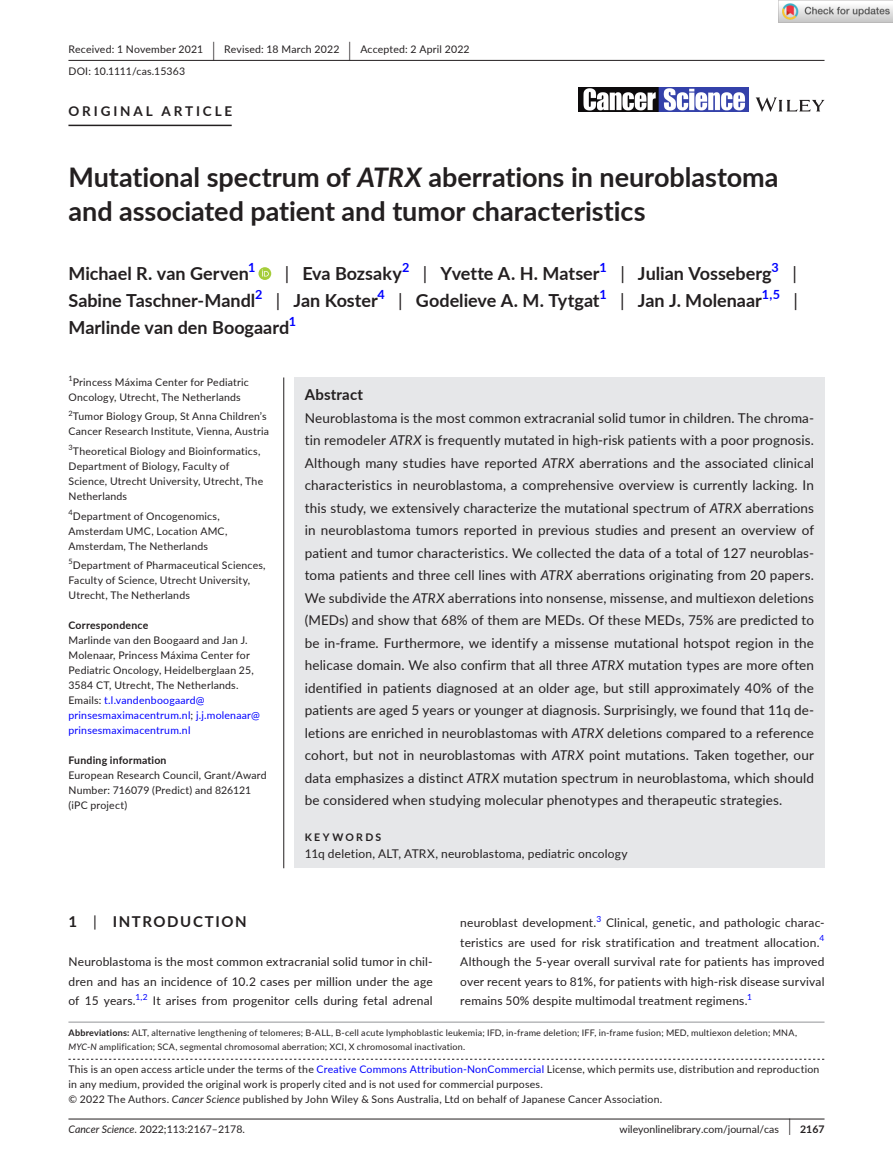
<style>
.page{position:relative;width:893px;height:1174px;background:#fff}
.page>*{position:absolute;margin:0;border:0;box-sizing:border-box;transform-origin:0 0}
.t1{font:700 27px/34.5px "Lato";color:#231f20}
.t2{font:700 18px "Lato";color:#231f20}
.t3{font:18px "Lato";color:#231f20}
.t4{font:700 15px "Lato";letter-spacing:.1em;color:#231f20}
.t5{font:700 15px "Lato";letter-spacing:.015em;color:#231f20}
.t6{font:13.5px/22.5px "Lato";letter-spacing:.01em;color:#231f20;text-align:justify}
.t7{font:700 13.5px "Lato";letter-spacing:.215em;color:#231f20}
.t8{font:700 12.6px "Lato";color:#00f}
.t9{font:12px/19.5px "Lato";letter-spacing:.015em;color:#231f20;text-align:justify}
.t10{font:10.5px/15px "Lato";letter-spacing:.02em;color:#231f20}
.t11{font:10.5px "Lato";color:#231f20}
.t12{font:700 10.5px "Lato";letter-spacing:.02em;color:#231f20}
.t13{font:700 10.5px "Lato";letter-spacing:.22em;color:#231f20}
.t14{font:9px/13.5px "Lato";letter-spacing:.025em;color:#231f20}
.t15{font:8.4px "Lato";color:#00f}
.t16{font:7.35px "Lato";color:#231f20}
.s1{font-size:19.65px}
.s2{font-style:italic}
.s3{font-weight:400}
.s4{color:#00f}
.s5{font-weight:700}
.s6{font-size:17.4px}
</style>
<div class="page">
<hr style="left:68px;top:1118px;width:756px;height:1px;background:#231f20">
<svg style="left:756px;top:97px;width:68px;height:15px"></svg>
<img style="left:578px;top:88px;width:170px;height:24px">
<hr style="left:68px;top:60px;width:756px;height:1px;background:#231f20">
<hr style="left:68px;top:125px;width:164px;height:1px;background:#231f20">
<svg style="left:258px;top:267px;width:13px;height:13px"></svg>
<svg style="left:262px;top:269px;width:7px;height:7px"></svg>
<svg style="left:68px;top:1058px;width:756px;height:1px"></svg>
<hr style="left:68px;top:1021px;width:756px;height:1px;background:#939598">
<div style="left:294px;top:377px;width:530px;height:491px;background:#e6e7e9"></div>
<hr style="left:283px;top:377px;width:1px;height:491px;background:#231f20">
<img style="left:779px;top:0;width:114px;height:23px">
<p class="t10" style="left:68px;top:38px;width:403px;line-height:21.8px">Received: 1 November 2021 <span class="s1">|</span> Revised: 18 March 2022 <span class="s1">|</span> Accepted: 2 April 2022<br>DOI: 10.1111/cas.15363</p>
<p class="t7" style="left:68px;top:101px;width:165px">ORIGINAL ARTICLE</p>
<h1 class="t1" style="left:68px;top:159px;width:712px">Mutational spectrum of <span class="s2">ATRX</span> aberrations in neuroblastoma and associated patient and tumor characteristics</h1>
<h2 class="t2" style="left:68px;top:260px;width:182px">Michael R. van Gerven</h2>
<p class="t8" style="left:248px;top:258px;width:9px">1</p>
<h2 class="t2" style="left:285px;top:260px;width:119px"><span class="s3">|</span> Eva Bozsaky</h2>
<p class="t8" style="left:402px;top:258px;width:9px">2</p>
<h2 class="t2" style="left:423px;top:260px;width:178px"><span class="s3">|</span> Yvette A. H. Matser</h2>
<p class="t8" style="left:599px;top:258px;width:9px">1</p>
<h2 class="t2" style="left:620px;top:260px;width:153px"><span class="s3">|</span> Julian Vosseberg</h2>
<p class="t8" style="left:771px;top:258px;width:9px">3</p>
<h2 class="t3" style="left:792px;top:260px;width:6px">|</h2>
<h2 class="t2" style="left:68px;top:287px;width:188px">Sabine Taschner-Mandl</h2>
<p class="t8" style="left:255px;top:285px;width:9px">2</p>
<h2 class="t2" style="left:276px;top:287px;width:103px"><span class="s3">|</span> Jan Koster</h2>
<p class="t8" style="left:377px;top:285px;width:9px">4</p>
<h2 class="t2" style="left:398px;top:287px;width:203px"><span class="s3">|</span> Godelieve A. M. Tytgat</h2>
<p class="t8" style="left:599px;top:285px;width:9px">1</p>
<h2 class="t2" style="left:620px;top:287px;width:143px"><span class="s3">|</span> Jan J. Molenaar</h2>
<p class="t8" style="left:762px;top:285px;width:20px">1,5</p>
<h2 class="t3" style="left:794px;top:287px;width:6px">|</h2>
<h2 class="t2" style="left:68px;top:314px;width:222px">Marlinde van den Boogaard</h2>
<p class="t8" style="left:289px;top:312px;width:9px">1</p>
<p class="t16" style="left:68px;top:373px;width:6px">1</p>
<p class="t10" style="left:68px;top:374px;width:182px;text-indent:4px">Princess Máxima Center for Pediatric<br>Oncology, Utrecht, The Netherlands</p>
<p class="t10" style="left:68px;top:409px;width:202px"><sup>2</sup>Tumor Biology Group, St Anna Children’s<br>Cancer Research Institute, Vienna, Austria</p>
<p class="t10" style="left:68px;top:443px;width:196px"><sup>3</sup>Theoretical Biology and Bioinformatics, Department of Biology, Faculty of Science, Utrecht University, Utrecht, The Netherlands</p>
<p class="t10" style="left:68px;top:508px;width:161px"><sup>4</sup>Department of Oncogenomics,<br>Amsterdam UMC, Location AMC,<br>Amsterdam, The Netherlands</p>
<p class="t10" style="left:68px;top:557px;width:199px"><sup>5</sup>Department of Pharmaceutical Sciences,<br>Faculty of Science, Utrecht University,<br>Utrecht, The Netherlands</p>
<p class="t12" style="left:68px;top:617px;width:81px">Correspondence</p>
<p class="t10" style="left:68px;top:632px;width:193px">Marlinde van den Boogaard and Jan J.<br>Molenaar, Princess Máxima Center for Pediatric Oncology, Heidelberglaan 25, 3584 CT, Utrecht, The Netherlands.<br>Emails: <span class="s4">t.l.vandenboogaard@ prinsesmaximacentrum.nl</span>; <span class="s4">j.j.molenaar@ prinsesmaximacentrum.nl</span></p>
<p class="t12" style="left:68px;top:752px;width:100px">Funding information</p>
<p class="t10" style="left:68px;top:767px;width:200px">European Research Council, Grant/Award<br>Number: 716079 (Predict) and 826121 (iPC project)</p>
<p class="t5" style="left:305px;top:383px;width:60px">Abstract</p>
<p class="t6" style="left:305px;top:406px;width:511px">Neuroblastoma is the most common extracranial solid tumor in children. The chroma&shy;tin remodeler <span class="s2">ATRX</span> is frequently mutated in high-risk patients with a poor prognosis.<br>Although many studies have reported <span class="s2">ATRX</span> aberrations and the associated clinical characteristics in neuroblastoma, a comprehensive overview is currently lacking. In this study, we extensively characterize the mutational spectrum of <span class="s2">ATRX</span> aberrations in neuroblastoma tumors reported in previous studies and present an overview of patient and tumor characteristics. We collected the data of a total of 127 neuroblas&shy;toma patients and three cell lines with <span class="s2">ATRX</span> aberrations originating from 20 papers.<br>We subdivide the <span class="s2">ATRX</span> aberrations into nonsense, missense, and multiexon deletions (MEDs) and show that 68% of them are MEDs. Of these MEDs, 75% are predicted to be in-frame. Furthermore, we identify a missense mutational hotspot region in the helicase domain. We also confirm that all three <span class="s2">ATRX</span> mutation types are more often identified in patients diagnosed at an older age, but still approximately 40% of the patients are aged 5 years or younger at diagnosis. Surprisingly, we found that 11q de&shy;letions are enriched in neuroblastomas with <span class="s2">ATRX</span> deletions compared to a reference cohort, but not in neuroblastomas with <span class="s2">ATRX</span> point mutations. Taken together, our data emphasizes a distinct <span class="s2">ATRX</span> mutation spectrum in neuroblastoma, which should be considered when studying molecular phenotypes and therapeutic strategies.</p>
<p class="t13" style="left:305px;top:829px;width:78px">KEYWORDS</p>
<p class="t9" style="left:305px;top:843px;width:324px">11q deletion, ALT, ATRX, neuroblastoma, pediatric oncology</p>
<p class="t4" style="left:68px;top:911px;width:180px">1 <span class="s3">|</span> INTRODUCTION</p>
<p class="t9" style="left:68px;top:951px;width:366px">Neuroblastoma is the most common extracranial solid tumor in chil&shy;dren and has an incidence of 10.2 cases per million under the age of 15 years.<sup>1,2</sup> It arises from progenitor cells during fetal adrenal</p>
<p class="t9" style="left:460px;top:912px;width:137px">neuroblast development.</p>
<p class="t15" style="left:597px;top:913px;width:6px">3</p>
<p class="t9" style="left:460px;top:912px;width:366px;text-indent:146px">Clinical, genetic, and pathologic charac&shy;teristics are used for risk stratification and treatment allocation.</p>
<p class="t15" style="left:820px;top:932px;width:6px">4</p>
<p class="t9" style="left:460px;top:951px;width:366px">Although the 5-year overall survival rate for patients has improved over recent years to 81%, for patients with high-risk disease survival remains 50% despite multimodal treatment regimens.<sup>1</sup></p>
<p class="t14" style="left:68px;top:1025px;width:730px"><span class="s5">Abbreviations:</span> ALT, alternative lengthening of telomeres; B-ALL, B-cell acute lymphoblastic leukemia; IFD, in-frame deletion; IFF, in-frame fusion; MED, multiexon deletion; MNA,<br><span class="s2">MYC</span>-<span class="s2">N</span> amplification; SCA, segmental chromosomal aberration; XCI, X chromosomal inactivation.</p>
<p class="t10" style="left:68px;top:1061px;width:752px">This is an open access article under the terms of the <span class="s4">Creative Commons Attribution-NonCommercial</span> License, which permits use, distribution and reproduction in any medium, provided the original work is properly cited and is not used for commercial purposes.<br>© 2022 The Authors. <span class="s2">Cancer Science</span> published by John Wiley &amp; Sons Australia, Ltd on behalf of Japanese Cancer Association.</p>
<p class="t11" style="left:68px;top:1121px;width:178px"><span class="s2">Cancer Science.</span> 2022;113:2167–2178.</p>
<p class="t11" style="left:619px;top:1121px;width:207px">wileyonlinelibrary.com/journal/cas <span class="s6">|</span> <span class="s5">2167</span></p>
</div>
